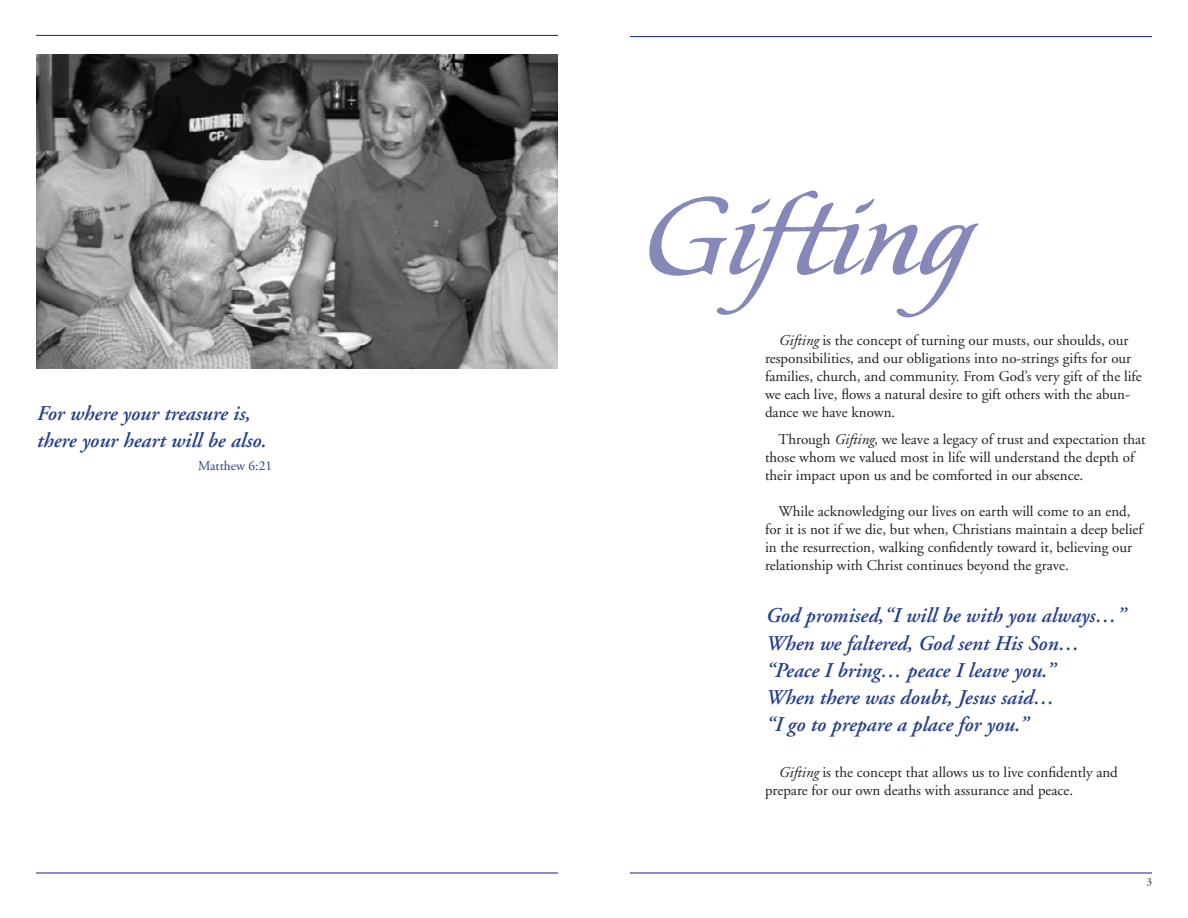
<style>
.page{position:relative;width:1188px;height:918px;background:#fff}
.page>*{position:absolute;margin:0;border:0;box-sizing:border-box;transform-origin:0 0}
.t1{font:138px "Florens";letter-spacing:.005em;color:#8688ba}
.t2{font:italic 600 21px/27px "Adobe Garamond";color:#253f8e}
.t3{font:15px/18px "Adobe Garamond";color:#231f20}
.t4{font:13.5px "Adobe Garamond";color:#253f8e}
.t5{font:10.5px "Adobe Garamond";color:#231f20}
.s1{font-style:italic}
</style>
<div class="page">
<hr style="left:36px;top:872px;width:522px;height:2px;background:#253f8e">
<hr style="left:36px;top:35px;width:522px;height:1px;background:#253f8e">
<hr style="left:630px;top:872px;width:522px;height:2px;background:#253f8e">
<hr style="left:630px;top:36px;width:522px;height:1px;background:#253f8e">
<img style="left:36px;top:54px;width:522px;height:315px">
<h2 class="t2" style="left:36px;top:401px;width:231px">For where your treasure is, there your heart will be also.</h2>
<p class="t4" style="left:198px;top:458px;width:76px">Matthew 6:21</p>
<h1 class="t1" style="left:642px;top:169px;width:336px">Gifting</h1>
<p class="t3" style="left:765px;top:331px;width:378px;text-indent:14px"><span class="s1">Gifting</span> is the concept of turning our musts, our shoulds, our responsibilities, and our obligations into no-strings gifts for our families, church, and community. From God’s very gift of the life we each live, flows a natural desire to gift others with the abun&shy;dance we have known.</p>
<p class="t3" style="left:765px;top:430px;width:382px;text-indent:14px">Through <span class="s1">Gifting</span>, we leave a legacy of trust and expectation that those whom we valued most in life will understand the depth of their impact upon us and be comforted in our absence.</p>
<p class="t3" style="left:765px;top:502px;width:379px;text-indent:14px">While acknowledging our lives on earth will come to an end, for it is not if we die, but when, Christians maintain a deep belief in the resurrection, walking confidently toward it, believing our relationship with Christ continues beyond the grave.</p>
<h2 class="t2" style="left:765px;top:603px;width:361px">God promised,“I will be with you always…” When we faltered, God sent His Son… “Peace I bring… peace I leave you.”<br>When there was doubt, Jesus said…<br>“I go to prepare a place for you.”</h2>
<p class="t3" style="left:765px;top:763px;width:354px;text-indent:14px"><span class="s1">Gifting</span> is the concept that allows us to live confidently and prepare for our own deaths with assurance and peace.</p>
<p class="t5" style="left:1147px;top:876px;width:7px">3</p>
</div>
